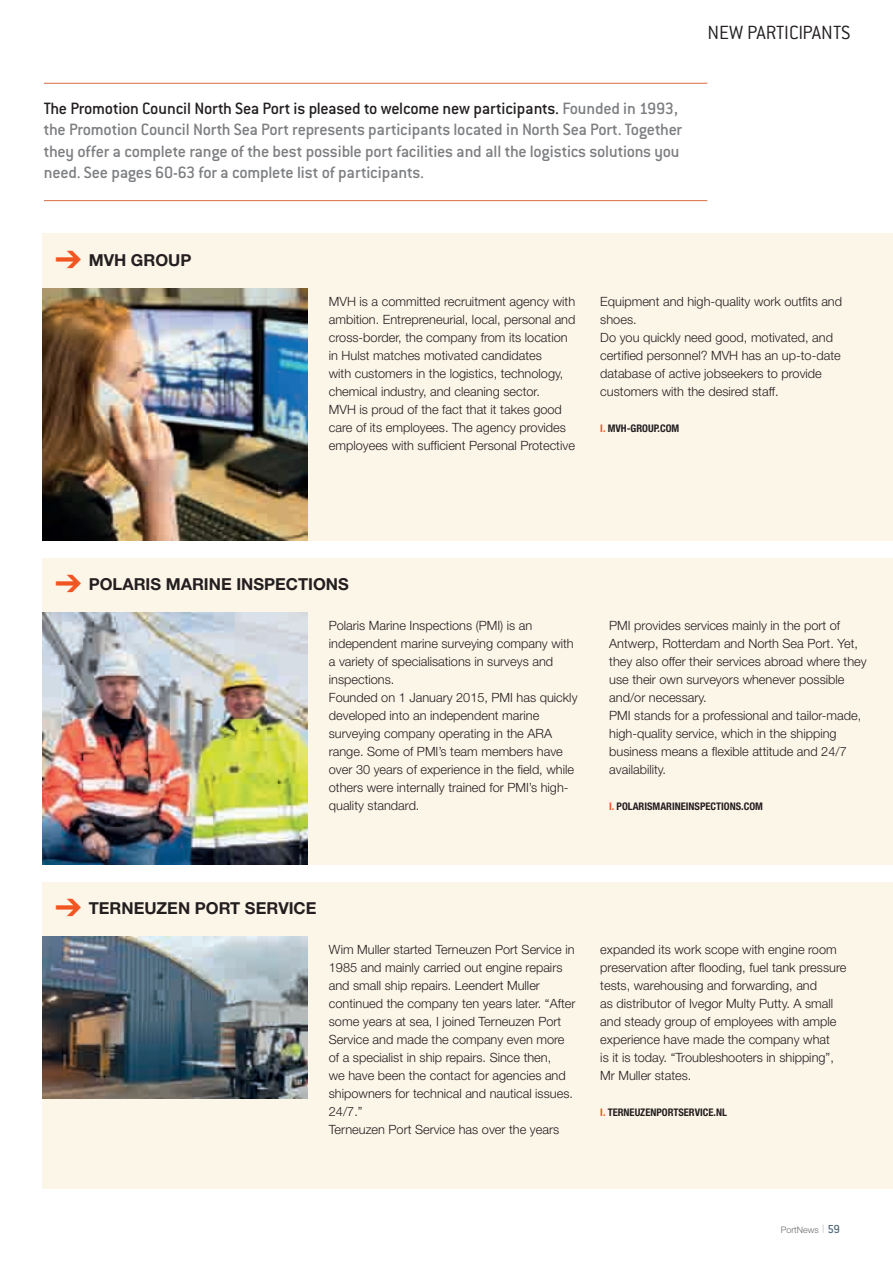
<style>
.page{position:relative;width:893px;height:1263px;background:#fff}
.page>*{position:absolute;margin:0;border:0;box-sizing:border-box;transform-origin:0 0}
.t1{font:300 21px "Conduit ITC";color:#231f20}
.t2{font:500 18px/21.6px "Conduit ITC";letter-spacing:-.015em;color:#7c7e81}
.t3{font:700 16.5px "Helvetica Neue LT Std";color:#231f20}
.t4{font:300 12.75px/18px "Helvetica Neue LT Std";color:#231f20}
.t5{font:700 condensed 10.5px "Helvetica Neue LT Std";color:#231f20}
.t6{font:300 9px "Helvetica Neue LT Std";color:#6c6d70}
.s1{color:#231f20}
.s2{color:#f15622}
.s3{font-weight:200;font-size:12px}
.s4{font-family:"Conduit ITC";font-weight:500;font-size:12.75px;color:#52697c}
</style>
<div class="page">
<div style="left:42px;top:558px;width:851px;height:306px;background:#fcf6e9"></div>
<img style="left:42px;top:612px;width:266px;height:252px">
<div style="left:42px;top:234px;width:851px;height:306px;background:#fcf6e9"></div>
<img style="left:42px;top:288px;width:266px;height:252px">
<hr style="left:44px;top:83px;width:663px;height:1px;background:#da6c43">
<hr style="left:44px;top:200px;width:663px;height:1px;background:#da6c43">
<div style="left:42px;top:882px;width:851px;height:306px;background:#fcf6e9"></div>
<img style="left:42px;top:936px;width:266px;height:162px">
<p class="t2" style="left:44px;top:97px;width:640px"><span class="s1">The Promotion Council North Sea Port is pleased to welcome new participants.</span> Founded in 1993, the Promotion Council North Sea Port represents participants located in North Sea Port. Together they offer a complete range of the best possible port facilities and all the logistics solutions you need. See pages 60-63 for a complete list of participants.</p>
<h1 class="t1" style="left:707px;top:21px;width:145px">NEW PARTICIPANTS</h1>
<p class="t3" style="left:55px;top:249px;width:138px"><span class="s2">➔</span> MVH GROUP</p>
<p class="t4" style="left:329px;top:292px;width:248px">MVH is a committed recruitment agency with ambition. Entrepreneurial, local, personal and cross-border, the company from its location in Hulst matches motivated candidates<br>with customers in the logistics, technology, chemical industry, and cleaning sector.<br>MVH is proud of the fact that it takes good care of its employees. The agency provides employees with sufficient Personal Protective</p>
<p class="t4" style="left:600px;top:292px;width:243px">Equipment and high-quality work outfits and shoes.<br>Do you quickly need good, motivated, and certified personnel? MVH has an up-to-date database of active jobseekers to provide customers with the desired staff.</p>
<p class="t5" style="left:600px;top:422px;width:81px"><span class="s2">I.</span> MVH-GROUP.COM</p>
<p class="t3" style="left:55px;top:573px;width:295px"><span class="s2">➔</span> POLARIS MARINE INSPECTIONS</p>
<p class="t4" style="left:329px;top:616px;width:250px">Polaris Marine Inspections (PMI) is an independent marine surveying company with a variety of specialisations in surveys and inspections.<br>Founded on 1 January 2015, PMI has quickly developed into an independent marine surveying company operating in the ARA range. Some of PMI’s team members have over 30 years of experience in the field, while others were internally trained for PMI’s high&shy;quality standard.</p>
<p class="t4" style="left:609px;top:616px;width:259px">PMI provides services mainly in the port of Antwerp, Rotterdam and North Sea Port. Yet, they also offer their services abroad where they use their own surveyors whenever possible and/or necessary.<br>PMI stands for a professional and tailor-made, high-quality service, which in the shipping business means a flexible attitude and 24/7 availability.</p>
<p class="t5" style="left:609px;top:800px;width:155px"><span class="s2">I.</span> POLARISMARINEINSPECTIONS.COM</p>
<p class="t3" style="left:55px;top:897px;width:263px"><span class="s2">➔</span> TERNEUzEN PORT SERVICE</p>
<p class="t4" style="left:329px;top:940px;width:248px">Wim Muller started Terneuzen Port Service in 1985 and mainly carried out engine repairs and small ship repairs. Leendert Muller continued the company ten years later. “After some years at sea, I joined Terneuzen Port Service and made the company even more of a specialist in ship repairs. Since then,<br>we have been the contact for agencies and shipowners for technical and nautical issues.<br>24/7.”<br>Terneuzen Port Service has over the years</p>
<p class="t4" style="left:600px;top:940px;width:248px">expanded its work scope with engine room preservation after flooding, fuel tank pressure tests, warehousing and forwarding, and<br>as distributor of Ivegor Multy Putty. A small and steady group of employees with ample experience have made the company what<br>is it is today. “Troubleshooters in shipping”, Mr Muller states.</p>
<p class="t5" style="left:600px;top:1106px;width:128px"><span class="s2">I.</span> TERNEUZENPORTSERVICE.NL</p>
<p class="t6" style="left:781px;top:1224px;width:61px">PortNews <span class="s3">I</span> <span class="s4">59</span></p>
</div>
